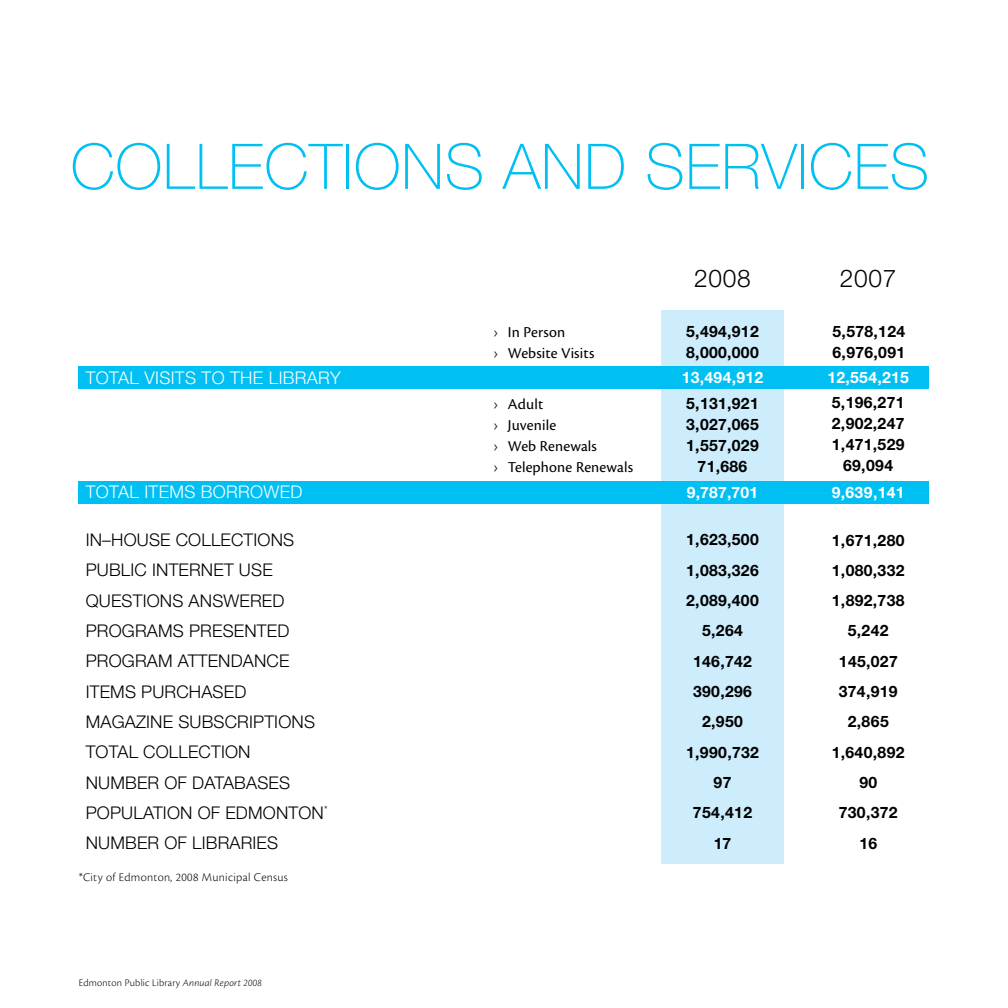
<style>
.page{position:relative;width:1008px;height:1008px;background:#fff}
.page>*{position:absolute;margin:0;border:0;box-sizing:border-box;transform-origin:0 0}
.t1{font:100 63px "Helvetica Neue LT Std";letter-spacing:.01em;color:#00c0f3}
.t2{font:300 24.5px "Helvetica Neue LT Std";letter-spacing:.03em;color:#000}
.t3{font:300 17.5px/30.3px "Helvetica Neue LT Std";letter-spacing:.01em;color:#000}
.t4{font:300 17.5px "Helvetica Neue LT Std";letter-spacing:.02em;color:#fff}
.t5{font:700 15.75px/21px "Helvetica Neue LT Std";letter-spacing:.02em;color:#000}
.t6{font:15.75px/21px "Cronos Pro";letter-spacing:.01em;color:#000}
.t7{font:700 15.75px "Helvetica Neue LT Std";letter-spacing:.02em;color:#fff}
.t8{font:300 12.25px "Cronos Pro";letter-spacing:.03em;color:#000}
.t9{font:300 10.5px "Cronos Pro";letter-spacing:.02em;color:#000}
.s1{font-style:italic}
.s2{font-weight:300}
</style>
<div class="page">
<div style="left:662px;top:310px;width:122px;height:554px;background:#cdecfc"></div>
<div style="left:79px;top:366px;width:850px;height:23px;background:#00c0f3"></div>
<div style="left:79px;top:481px;width:850px;height:22px;background:#00c0f3"></div>
<h1 class="t1" style="left:71px;top:130px;width:855px">COLLECTIONS AND SERVICES</h1>
<p class="t4" style="left:86px;top:367px;width:257px">TOTAL VISITS TO THE LIBRARY</p>
<p class="t4" style="left:86px;top:481px;width:206px">TOTAL ITEMS BORROWED</p>
<p class="t3" style="left:86px;top:524px;width:243px">IN–HOUSE COLLECTIONS<br>PUBLIC INTERNET USE<br>QUESTIONS ANSWERED<br>PROGRAMS PRESENTED<br>PROGRAM ATTENDANCE<br>ITEMS PURCHASED<br>MAGAZINE SUBSCRIPTIONS<br>TOTAL COLLECTION<br>NUMBE R OF DATABASES<br>POPULATION OF EDMONTON<sup>*<br></sup>NUMBER OF LIBRARIES</p>
<p class="t8" style="left:79px;top:870px;width:211px">*City of Edmonton, 2008 Municipal Census</p>
<p class="t9" style="left:79px;top:977px;width:185px">Edmonton Public Library <span class="s1">Annual Report 2008</span></p>
<p class="t6" style="left:492px;top:322px;width:104px"><span class="s2">›</span> In Person<br><span class="s2">›</span> Website Visits</p>
<p class="t6" style="left:492px;top:393px;width:142px"><span class="s2">›</span> Adult<br><span class="s2">›</span> Juvenile<br><span class="s2">›</span> Web Renewals<br><span class="s2">›</span> Telephone Renewals</p>
<h2 class="t2" style="left:694px;top:263px;width:58px">2008</h2>
<p class="t5" style="left:686px;top:321px;width:74px">5,494,912<br>8,000,000</p>
<p class="t7" style="left:682px;top:368px;width:83px">13,494,912</p>
<p class="t5" style="left:686px;top:392px;width:74px;text-align:center">5,131,921<br>3,027,065<br>1,557,029<br>71,686</p>
<p class="t7" style="left:687px;top:482px;width:73px">9,787,701</p>
<p class="t5" style="left:686px;top:524px;width:74px;line-height:30.3px">1,623,500<br>1,083,326</p>
<p class="t5" style="left:686px;top:590px;width:74px">2,089,400</p>
<p class="t5" style="left:702px;top:620px;width:42px">5,264</p>
<p class="t5" style="left:693px;top:650px;width:60px">146,742</p>
<p class="t5" style="left:693px;top:681px;width:60px">390,296</p>
<p class="t5" style="left:702px;top:711px;width:42px">2,950</p>
<p class="t5" style="left:686px;top:741px;width:75px">1,990,732</p>
<p class="t5" style="left:714px;top:771px;width:19px">97</p>
<p class="t5" style="left:693px;top:802px;width:61px">754,412</p>
<p class="t5" style="left:714px;top:832px;width:19px">17</p>
<h2 class="t2" style="left:840px;top:263px;width:58px">2007</h2>
<p class="t5" style="left:833px;top:321px;width:74px">5,578,124<br>6,976,091</p>
<p class="t7" style="left:827px;top:368px;width:83px">12,554,215</p>
<p class="t5" style="left:832px;top:392px;width:74px;text-align:center">5,196,271<br>2,902,247<br>1,471,529<br>69,094</p>
<p class="t7" style="left:832px;top:482px;width:74px">9,639,141</p>
<p class="t5" style="left:832px;top:524px;width:74px;line-height:30.3px">1,671,280<br>1,080,332</p>
<p class="t5" style="left:832px;top:590px;width:74px">1,892,738</p>
<p class="t5" style="left:848px;top:620px;width:42px">5,242</p>
<p class="t5" style="left:839px;top:650px;width:60px">145,027</p>
<p class="t5" style="left:839px;top:681px;width:60px">374,919</p>
<p class="t5" style="left:848px;top:711px;width:42px">2,865</p>
<p class="t5" style="left:832px;top:741px;width:74px">1,640,892</p>
<p class="t5" style="left:859px;top:771px;width:19px">90</p>
<p class="t5" style="left:839px;top:802px;width:60px">730,372</p>
<p class="t5" style="left:860px;top:832px;width:19px">16</p>
</div>
